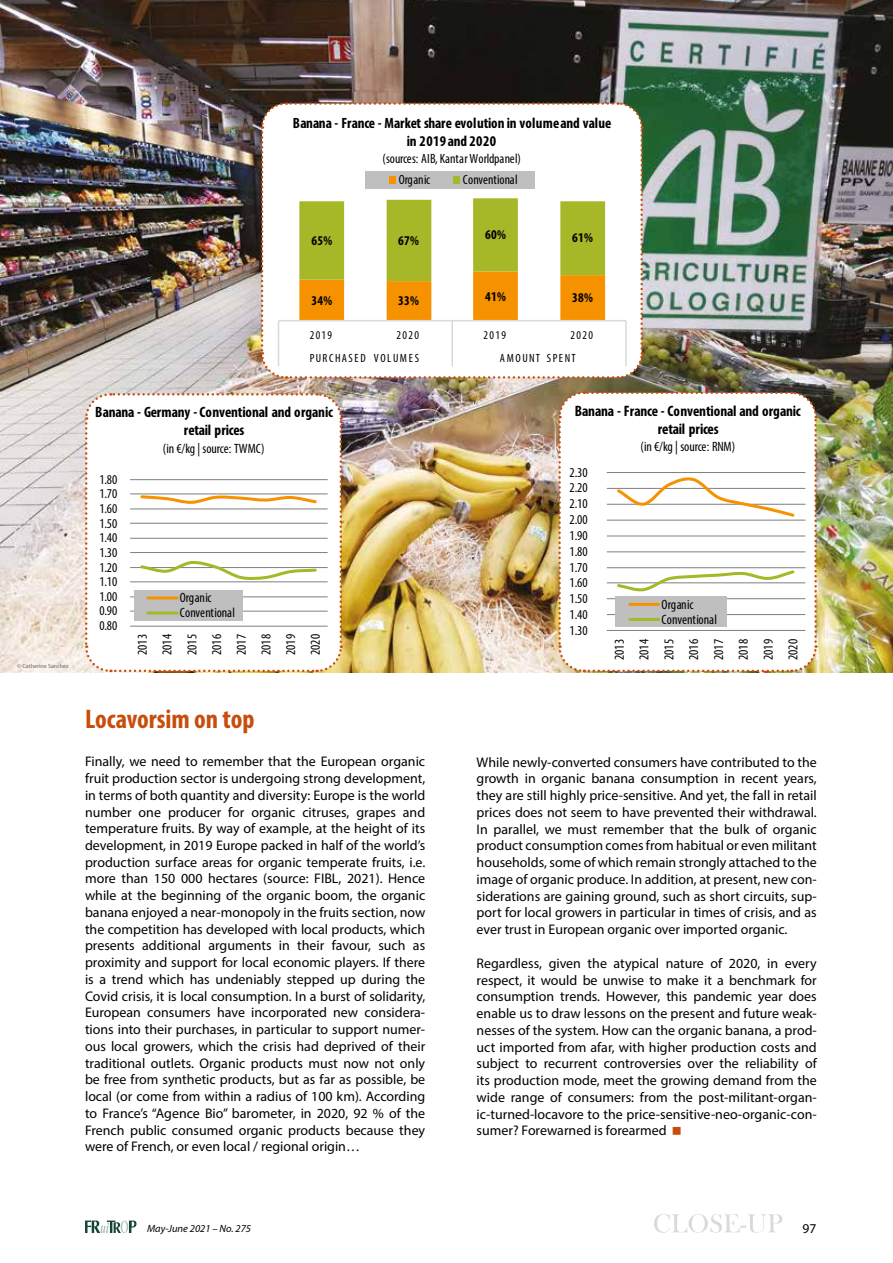
<style>
.page{position:relative;width:893px;height:1263px;background:#fff}
.page>*{position:absolute;margin:0;border:0;box-sizing:border-box;transform-origin:0 0}
.t1{font:700 condensed 27px "Myriad Pro";color:#c84d0d}
.t2{font:700 condensed 15.15px/18.1px "Myriad Pro";letter-spacing:-.01em;color:#000;text-align:center}
.t3{font:700 condensed 15px/18px "Myriad Pro";letter-spacing:-.01em;color:#000;text-align:center}
.t4{font:700 condensed 14.85px/17.9px "Myriad Pro";color:#000;text-align:center}
.t5{font:13.95px/16.8px "Myriad Pro";color:#000;text-align:justify}
.t6{font:condensed 13.65px/24.9px "Myriad Pro";letter-spacing:.005em;color:#000;text-align:justify}
.t7{font:condensed 13.65px "Myriad Pro";letter-spacing:-.02em;color:#000}
.t8{font:condensed 13.5px/24.8px "Myriad Pro";letter-spacing:.005em;color:#000;text-align:justify}
.t9{font:700 condensed 13.5px "Myriad Pro";letter-spacing:.02em;color:#000}
.t10{font:condensed 13.5px "Myriad Pro";letter-spacing:-.015em;color:#000}
.t11{font:13.5px "Myriad Pro";color:#000}
.t12{font:condensed 12px "Myriad Pro";letter-spacing:.115em;color:#000}
.t13{font:condensed 12px "Myriad Pro";letter-spacing:.135em;color:#000}
.t14{font:italic 10.5px "Myriad Pro";color:#000}
.t15{font:6px "Myriad Pro";color:#666665}
</style>
<div class="page">
<svg style="left:654px;top:1214px;width:128px;height:19px"></svg>
<svg style="left:85px;top:1220px;width:51px;height:13px"></svg>
<img style="left:0;top:0;width:893px;height:672px">
<svg style="left:84px;top:392px;width:259px;height:281px"></svg>
<svg style="left:557px;top:390px;width:261px;height:283px"></svg>
<svg style="left:260px;top:101px;width:384px;height:279px"></svg>
<p class="t4" style="left:293px;top:113px;width:320px">Banana - France - Market share evolution in volume and value in 2019 and 2020</p>
<p class="t8" style="left:382px;top:146px;width:140px">(sources: AIB, Kantar Worldpanel)</p>
<p class="t8" style="left:399px;top:167px;width:33px">Organic</p>
<p class="t8" style="left:463px;top:167px;width:56px">Conventional</p>
<p class="t9" style="left:311px;top:232px;width:22px">65%</p>
<p class="t9" style="left:398px;top:232px;width:22px">67%</p>
<p class="t9" style="left:485px;top:227px;width:22px">60%</p>
<p class="t9" style="left:572px;top:230px;width:22px">61%</p>
<p class="t9" style="left:311px;top:292px;width:22px">34%</p>
<p class="t9" style="left:398px;top:292px;width:22px">33%</p>
<p class="t9" style="left:485px;top:288px;width:22px">41%</p>
<p class="t9" style="left:572px;top:289px;width:22px">38%</p>
<p class="t12" style="left:310px;top:328px;width:24px">2019</p>
<p class="t12" style="left:397px;top:328px;width:24px">2020</p>
<p class="t12" style="left:484px;top:328px;width:24px">2019</p>
<p class="t12" style="left:570px;top:328px;width:24px">2020</p>
<p class="t13" style="left:310px;top:351px;width:111px">PURCHASED VOLUMES</p>
<p class="t12" style="left:500px;top:351px;width:77px">AMOUNT SPENT</p>
<p class="t15" style="left:17px;top:662px;width:53px">© Catherine Sanchez</p>
<p class="t3" style="left:95px;top:403px;width:239px">Banana - Germany -Conventional and organic retail prices</p>
<p class="t10" style="left:163px;top:440px;width:103px">(in €/kg | source: TWMC)</p>
<p class="t8" style="left:99px;top:467px;width:19px">1.80</p>
<p class="t8" style="left:99px;top:481px;width:19px">1.70</p>
<p class="t8" style="left:99px;top:496px;width:19px">1.60</p>
<p class="t8" style="left:99px;top:511px;width:19px">1.50</p>
<p class="t8" style="left:99px;top:525px;width:19px">1.40</p>
<p class="t8" style="left:99px;top:540px;width:19px">1.30</p>
<p class="t8" style="left:99px;top:554px;width:19px">1.20</p>
<p class="t8" style="left:99px;top:569px;width:19px">1.10</p>
<p class="t8" style="left:99px;top:584px;width:19px">1.00</p>
<p class="t8" style="left:99px;top:598px;width:19px">0.90</p>
<p class="t8" style="left:99px;top:613px;width:19px">0.80</p>
<p class="t8" style="left:180px;top:589px;width:57px;line-height:15.3px">Organic<br>Conventional</p>
<p class="t8" style="left:130px;top:655px;width:22px;rotate:-90deg">2013<br>2014<br>2015<br>2016<br>2017<br>2018<br>2019<br>2020</p>
<p class="t2" style="left:575px;top:401px;width:228px">Banana - France - Conventional and organic retail prices</p>
<p class="t7" style="left:640px;top:438px;width:96px">(in €/kg | source: RNM)</p>
<p class="t6" style="left:570px;top:459px;width:20px">2.30</p>
<p class="t6" style="left:570px;top:475px;width:20px">2.20</p>
<p class="t6" style="left:570px;top:491px;width:20px">2.10</p>
<p class="t6" style="left:570px;top:507px;width:20px">2.00</p>
<p class="t6" style="left:570px;top:523px;width:20px">1.90</p>
<p class="t6" style="left:570px;top:539px;width:20px">1.80</p>
<p class="t6" style="left:570px;top:554px;width:20px">1.70</p>
<p class="t6" style="left:570px;top:570px;width:20px">1.60</p>
<p class="t6" style="left:570px;top:586px;width:20px">1.50</p>
<p class="t6" style="left:570px;top:602px;width:20px">1.40</p>
<p class="t6" style="left:570px;top:618px;width:20px">1.30</p>
<p class="t6" style="left:662px;top:596px;width:57px;line-height:15px">Organic<br>Conventional</p>
<p class="t6" style="left:606px;top:660px;width:23px;rotate:-90deg">2013<br>2014<br>2015<br>2016<br>2017<br>2018<br>2019<br>2020</p>
<h1 class="t1" style="left:85px;top:702px;width:171px">Locavorsim on top</h1>
<p class="t5" style="left:85px;top:753px;width:342px">Finally, we need to remember that the European organic fruit production sector is undergoing strong development, in terms of both quantity and diversity: Europe is the world number one producer for organic citruses, grapes and temperature fruits. By way of example, at the height of its development, in 2019 Europe packed in half of the world’s production surface areas for organic temperate fruits, i.e. more than 150 000 hectares (source: FIBL, 2021). Hence while at the beginning of the organic boom, the organic banana enjoyed a near-monopoly in the fruits section, now the competition has developed with local products, which presents additional arguments in their favour, such as proximity and support for local economic players. If there is a trend which has undeniably stepped up during the Covid crisis, it is local consumption. In a burst of solidarity, European consumers have incorporated new considera&shy;tions into their purchases, in particular to support numer&shy;ous local growers, which the crisis had deprived of their traditional outlets. Organic products must now not only be free from synthetic products, but as far as possible, be local (or come from within a radius of 100 km). According to France’s “Agence Bio” barometer, in 2020, 92 % of the French public consumed organic products because they were of French, or even local / regional origin…</p>
<p class="t5" style="left:477px;top:753px;width:342px">While newly-converted consumers have contributed to the growth in organic banana consumption in recent years, they are still highly price-sensitive. And yet, the fall in retail prices does not seem to have prevented their withdrawal.<br>In parallel, we must remember that the bulk of organic product consumption comes from habitual or even militant households, some of which remain strongly attached to the image of organic produce. In addition, at present, new con&shy;siderations are gaining ground, such as short circuits, sup&shy;port for local growers in particular in times of crisis, and as ever trust in European organic over imported organic.</p>
<p class="t5" style="left:477px;top:954px;width:342px">Regardless, given the atypical nature of 2020, in every respect, it would be unwise to make it a benchmark for consumption trends. However, this pandemic year does enable us to draw lessons on the present and future weak&shy;nesses of the system. How can the organic banana, a prod&shy;uct imported from afar, with higher production costs and subject to recurrent controversies over the reliability of its production mode, meet the growing demand from the wide range of consumers: from the post-militant-organ&shy;ic-turned-locavore to the price-sensitive-neo-organic-con&shy;sumer? Forewarned is forearmed</p>
<p class="t14" style="left:147px;top:1222px;width:106px">May-June 2021 – No. 275</p>
<p class="t11" style="left:803px;top:1220px;width:15px">97</p>
</div>
